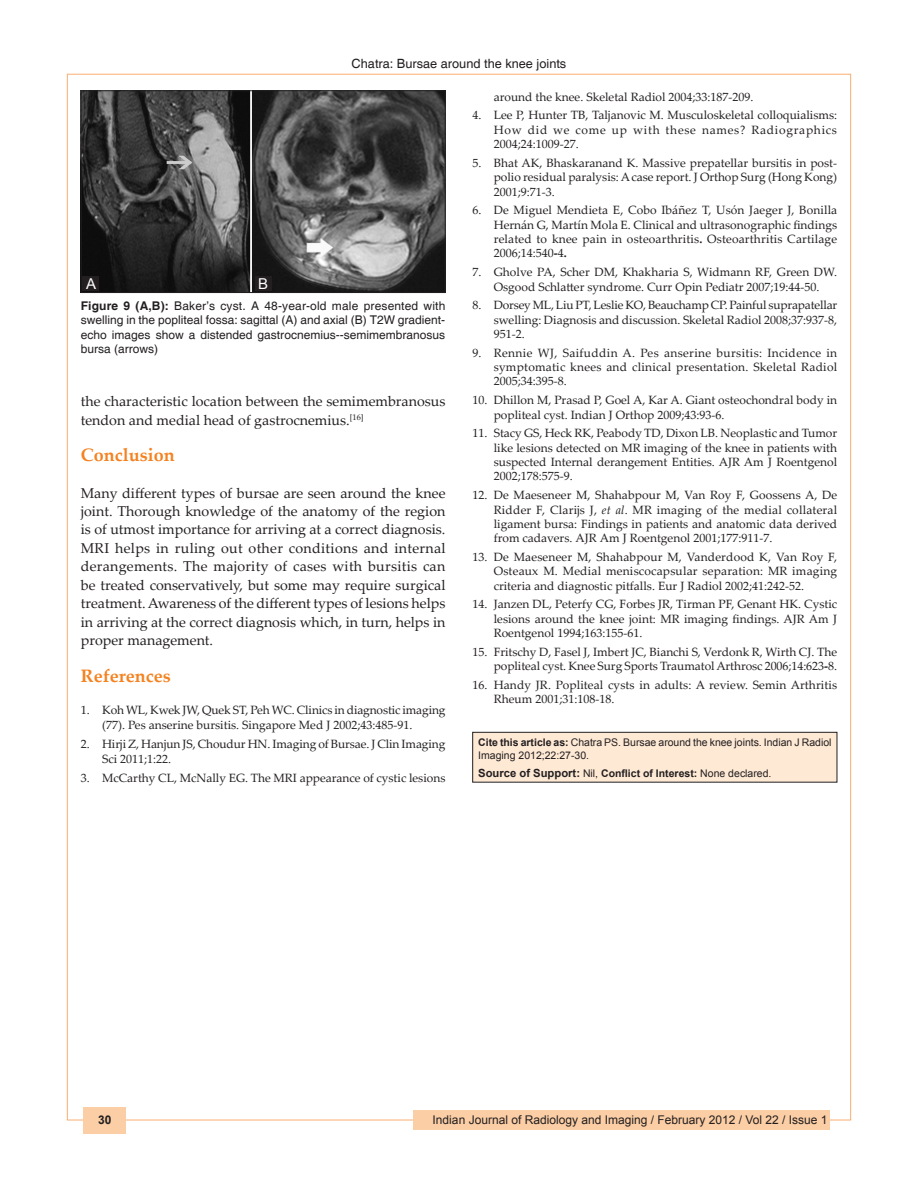
<style>
.page{position:relative;width:918px;height:1188px;background:#fff}
.page>*{position:absolute;margin:0;border:0;box-sizing:border-box;transform-origin:0 0}
.t1{font:700 18px "Palatino Linotype";color:#f58220}
.t2{font:15px "Arial";color:#fff}
.TX{font:14.25px/18.5px "Palatino Linotype";color:#231f20}
.t3{font:12.75px "Helvetica";color:#231f20}
.t4{font:12px/14.4px "Palatino Linotype";color:#231f20;text-align:justify}
.FGC{font:12px/14.4px "Helvetica";color:#231f20;text-align:justify}
.t5{font:12px "Arial";color:#231f20}
.t6{font:700 12px "Arial";color:#231f20}
.HTC{font:10.5px/13.6px "Arial";letter-spacing:-.005em;color:#231f20}
.SRC{font:700 10.5px "Arial";color:#231f20}
.s1{font-weight:700}
.s2{font-style:italic}
.s3{font-size:11.25px}
.s4{font-weight:400}
</style>
<div class="page">
<div style="left:83px;top:1108px;width:43px;height:26px;background:#fccea5"></div>
<div style="left:413px;top:1110px;width:417px;height:20px;background:#fccea5"></div>
<div style="left:473px;top:732px;width:364px;height:50px;background:#fee9d5"></div>
<div style="left:472px;top:732px;width:365px;height:50px;border:1px solid #231f20"></div>
<img style="left:83px;top:93px;width:360px;height:198px">
<div style="left:81px;top:91px;width:364px;height:202px;border:1px solid #231f20"></div>
<div style="left:82px;top:276px;width:17px;height:14px;background:#231f20"></div>
<div style="left:255px;top:276px;width:16px;height:14px;background:#231f20"></div>
<p class="t3" style="left:352px;top:56px;width:216px">Chatra: Bursae around the knee joints</p>
<p class="t2" style="left:86px;top:274px;width:12px">A</p>
<p class="t2" style="left:258px;top:274px;width:12px">B</p>
<p class="FGC" style="left:81px;top:299px;width:366px"><span class="s1">Figure 9 (A,B):</span> Baker’s cyst. A 48-year-old male presented with swelling in the popliteal fossa: sagittal (A) and axial (B) T2W gradient&shy;echo images show a distended gastrocnemius--semimembranosus bursa (arrows)</p>
<p class="TX" style="left:81px;top:392px;width:366px">the characteristic location between the semimembranosus tendon and medial head of gastrocnemius.<sup>[16]</sup></p>
<h1 class="t1" style="left:81px;top:442px;width:95px">Conclusion</h1>
<p class="TX" style="left:81px;top:483px;width:366px;text-align:justify">Many different types of bursae are seen around the knee joint. Thorough knowledge of the anatomy of the region is of utmost importance for arriving at a correct diagnosis.<br>MRI helps in ruling out other conditions and internal derangements. The majority of cases with bursitis can be treated conservatively, but some may require surgical treatment. Awareness of the different types of lesions helps in arriving at the correct diagnosis which, in turn, helps in proper management.</p>
<h1 class="t1" style="left:81px;top:663px;width:91px">References</h1>
<p class="t4" style="left:102px;top:702px;width:345px;line-height:14.9px;text-indent:-21px">1. Koh WL, Kwek JW, Quek ST, Peh WC. Clinics in diagnostic imaging (77). Pes anserine bursitis. Singapore Med J 2002;43:485-91.</p>
<p class="t4" style="left:102px;top:736px;width:345px;line-height:14.9px;text-indent:-21px">2. Hirji Z, Hanjun JS, Choudur HN. Imaging of Bursae. J Clin Imaging<br>Sci 2011;1:22.</p>
<p class="t4" style="left:81px;top:771px;width:366px">3. McCarthy CL, McNally EG. The MRI appearance of cystic lesions</p>
<p class="t4" style="left:494px;top:89px;width:261px">around the knee. Skeletal Radiol 2004;33:187-209.</p>
<p class="t4" style="left:494px;top:108px;width:345px;text-indent:-21px">4. Lee P, Hunter TB, Taljanovic M. Musculoskeletal colloquialisms:<br>How did we come up with these names? Radiographics 2004;24:1009-27.</p>
<p class="t4" style="left:494px;top:155px;width:345px;text-indent:-21px">5. Bhat AK, Bhaskaranand K. Massive prepatellar bursitis in post&shy;polio residual paralysis: A case report. J Orthop Surg (Hong Kong)<br>2001;9:71-3.</p>
<p class="t4" style="left:494px;top:203px;width:345px;text-indent:-21px">6. De Miguel Mendieta E, Cobo Ibáñez T, Usón Jaeger J, Bonilla Hernán G, Martín Mola E. Clinical and ultrasonographic findings related to knee pain in osteoarthritis<span class="s1">.</span> Osteoarthritis Cartilage 2006;14:540<span class="s1">-</span>4<span class="s1">.</span></p>
<p class="t4" style="left:472px;top:264px;width:366px;text-align:center">7. Gholve PA, Scher DM, Khakharia S, Widmann RF, Green DW.<br>Osgood Schlatter syndrome. Curr Opin Pediatr 2007;19:44-50.</p>
<p class="t4" style="left:494px;top:297px;width:345px;text-indent:-21px">8. Dorsey ML, Liu PT, Leslie KO, Beauchamp CP. Painful suprapatellar swelling: Diagnosis and discussion. Skeletal Radiol 2008;37:937-8, 951-2.</p>
<p class="t4" style="left:494px;top:345px;width:345px;text-indent:-21px">9. Rennie WJ, Saifuddin A. Pes anserine bursitis: Incidence in symptomatic knees and clinical presentation. Skeletal Radiol 2005;34:395-8.</p>
<p class="t4" style="left:494px;top:392px;width:345px;text-indent:-21px">10. Dhillon M, Prasad P, Goel A, Kar A. Giant osteochondral body in popliteal cyst. Indian J Orthop 2009;43:93-6.</p>
<p class="t4" style="left:494px;top:425px;width:345px;text-indent:-21px">11. Stacy GS, Heck RK, Peabody TD, Dixon LB. Neoplastic and Tumor like lesions detected on MR imaging of the knee in patients with suspected Internal derangement Entities. AJR Am J Roentgenol 2002;178:575-9.</p>
<p class="t4" style="left:494px;top:487px;width:345px;text-indent:-21px">12. De Maeseneer M, Shahabpour M, Van Roy F, Goossens A, De Ridder F, Clarijs J, <span class="s2">et al</span>. MR imaging of the medial collateral ligament bursa: Findings in patients and anatomic data derived from cadavers. AJR Am J Roentgenol 2001;177:911-7.</p>
<p class="t4" style="left:494px;top:549px;width:345px;text-indent:-21px">13. De Maeseneer M, Shahabpour M, Vanderdood K, Van Roy F, Osteaux M. Medial meniscocapsular separation: MR imaging criteria and diagnostic pitfalls. Eur J Radiol 2002;41:242-52.</p>
<p class="t4" style="left:494px;top:597px;width:345px;text-indent:-21px">14. Janzen DL, Peterfy CG, Forbes JR, Tirman PF, Genant HK. Cystic lesions around the knee joint: MR imaging findings. AJR Am J Roentgenol 1994;163:155-61.</p>
<p class="t4" style="left:472px;top:644px;width:366px;text-align:right">15. Fritschy D, Fasel J, Imbert JC, Bianchi S, Verdonk R, Wirth CJ. The popliteal cyst. Knee Surg Sports Traumatol Arthrosc 2006;14:623<span class="s1">-</span>8.</p>
<p class="t4" style="left:494px;top:677px;width:345px;text-indent:-21px">16. Handy JR. Popliteal cysts in adults: A review. Semin Arthritis<br>Rheum 2001;31:108-18.</p>
<p class="HTC" style="left:478px;top:735px;width:355px"><span class="s1">Cite this article as:</span> Chatra PS. Bursae around the knee joints. Indian J Radiol<br>Imaging 2012;22:27-30.</p>
<p class="SRC" style="left:478px;top:766px;width:295px"><span class="s3">Source of Support:</span> <span class="s4">Nil,</span> Conflict of Interest: <span class="s4">None declared.</span></p>
<p class="t6" style="left:98px;top:1112px;width:15px">30</p>
<p class="t5" style="left:433px;top:1112px;width:396px">Indian Journal of Radiology and Imaging / February 2012 / Vol 22 / Issue 1</p>
</div>
